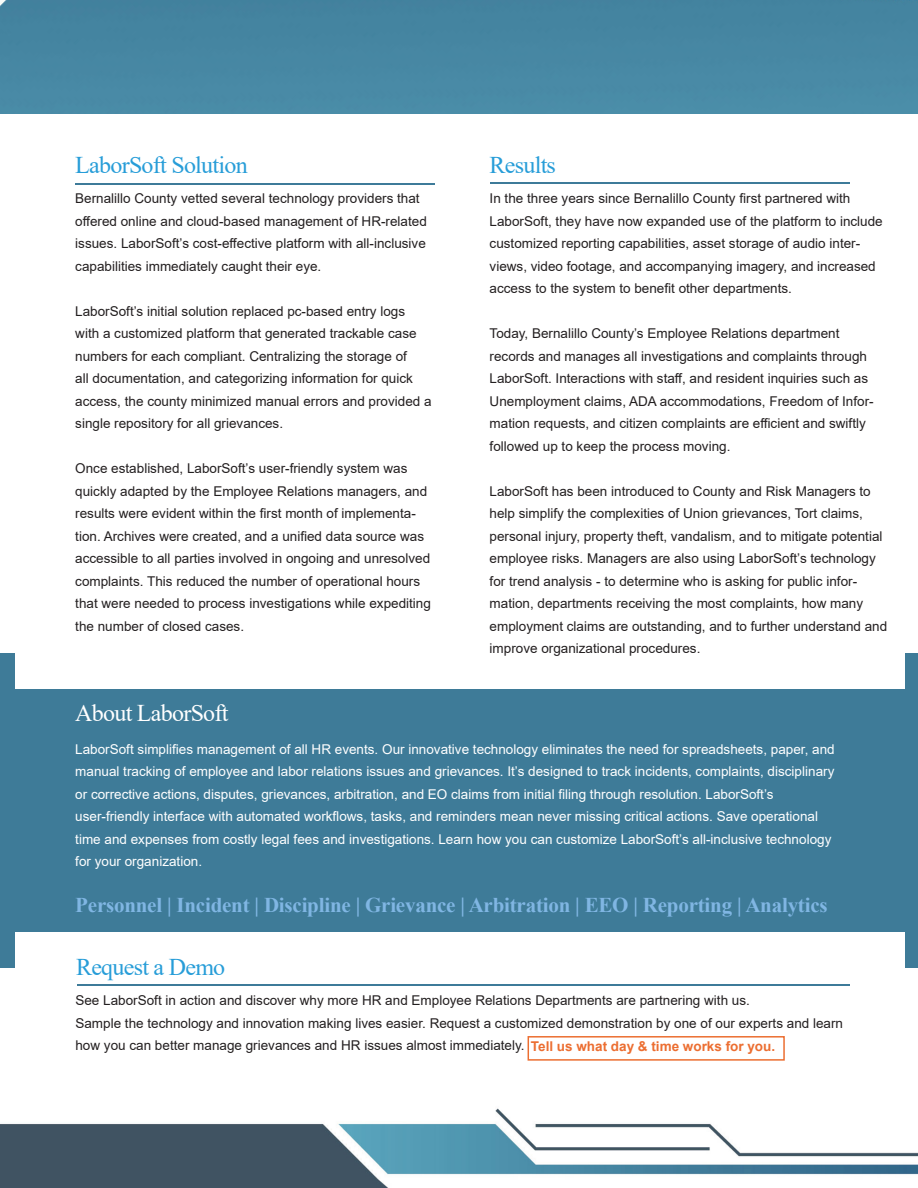
<style>
.page{position:relative;width:918px;height:1188px;background:#fff}
.page>*{position:absolute;margin:0;border:0;box-sizing:border-box;transform-origin:0 0}
.t1{font:24px "Times New Roman";letter-spacing:-.03em;color:#279dd8}
.t2{font:24px "Times New Roman";letter-spacing:-.03em;color:#fff}
.t3{font:700 21px "Times New Roman";letter-spacing:-.01em;color:#80b6e3}
.t4{font:13.5px/22.5px "Arial";color:#231f20}
.t5{font:13.5px/22.5px "Arial";color:#fff}
.t6{font:700 13.5px "Arial";color:#ec6e31}
</style>
<div class="page">
<div style="left:0;top:0;width:918px;height:113px;background:#4787a3"></div>
<div style="left:0;top:653px;width:918px;height:315px;background:#3e7b98"></div>
<img style="left:0;top:1108px;width:918px;height:80px">
<hr style="left:75px;top:183px;width:360px;height:1px;background:#3e7b99">
<hr style="left:490px;top:182px;width:360px;height:2px;background:#3e7b99">
<div style="left:15px;top:932px;width:889px;height:71px;background:#fff"></div>
<div style="left:15px;top:641px;width:889px;height:48px;background:#fff"></div>
<hr style="left:77px;top:984px;width:773px;height:2px;background:#3e7b99">
<div style="left:528px;top:1036px;width:257px;height:25px;border:2px solid #ec6e31"></div>
<p class="t1" style="left:75px;top:148px;width:174px">LaborSoft Solution</p>
<p class="t1" style="left:490px;top:148px;width:68px">Results</p>
<p class="t4" style="left:75px;top:187px;width:353px">Bernalillo County vetted several technology providers that offered online and cloud-based management of HR-related issues. LaborSoft’s cost-effective platform with all-inclusive capabilities immediately caught their eye.</p>
<p class="t4" style="left:75px;top:300px;width:358px">LaborSoft’s initial solution replaced pc-based entry logs with a customized platform that generated trackable case numbers for each compliant. Centralizing the storage of<br>all documentation, and categorizing information for quick access, the county minimized manual errors and provided a single repository for all grievances.</p>
<p class="t4" style="left:75px;top:457px;width:357px">Once established, LaborSoft’s user-friendly system was quickly adapted by the Employee Relations managers, and results were evident within the first month of implementa&shy;tion. Archives were created, and a unified data source was accessible to all parties involved in ongoing and unresolved complaints. This reduced the number of operational hours that were needed to process investigations while expediting the number of closed cases.</p>
<p class="t4" style="left:490px;top:187px;width:395px">In the three years since Bernalillo County first partnered with LaborSoft, they have now expanded use of the platform to include customized reporting capabilities, asset storage of audio inter&shy;views, video footage, and accompanying imagery, and increased access to the system to benefit other departments.</p>
<p class="t4" style="left:490px;top:322px;width:386px">Today, Bernalillo County’s Employee Relations department records and manages all investigations and complaints through LaborSoft. Interactions with staff, and resident inquiries such as Unemployment claims, ADA accommodations, Freedom of Infor&shy;mation requests, and citizen complaints are efficient and swiftly followed up to keep the process moving.</p>
<p class="t4" style="left:490px;top:480px;width:399px">LaborSoft has been introduced to County and Risk Managers to help simplify the complexities of Union grievances, Tort claims, personal injury, property theft, vandalism, and to mitigate potential employee risks. Managers are also using LaborSoft’s technology for trend analysis - to determine who is asking for public infor&shy;mation, departments receiving the most complaints, how many employment claims are outstanding, and to further understand and improve organizational procedures.</p>
<p class="t2" style="left:75px;top:696px;width:155px">About LaborSoft</p>
<p class="t5" style="left:75px;top:738px;width:761px">LaborSoft simplifies management of all HR events. Our innovative technology eliminates the need for spreadsheets, paper, and manual tracking of employee and labor relations issues and grievances. It’s designed to track incidents, complaints, disciplinary or corrective actions, disputes, grievances, arbitration, and EO claims from initial filing through resolution. LaborSoft’s user-friendly interface with automated workflows, tasks, and reminders mean never missing critical actions. Save operational time and expenses from costly legal fees and investigations. Learn how you can customize LaborSoft’s all-inclusive technology for your organization.</p>
<p class="t3" style="left:75px;top:890px;width:754px">Personnel | Incident | Discipline | Grievance | Arbitration | EEO | Reporting | Analytics</p>
<p class="t1" style="left:76px;top:950px;width:151px">Request a Demo</p>
<p class="t4" style="left:75px;top:989px;width:769px">See LaborSoft in action and discover why more HR and Employee Relations Departments are partnering with us.<br>Sample the technology and innovation making lives easier. Request a customized demonstration by one of our experts and learn how you can better manage grievances and HR issues almost immediately.</p>
<p class="t6" style="left:531px;top:1037px;width:246px">Tell us what day &amp; time works for you.</p>
</div>
